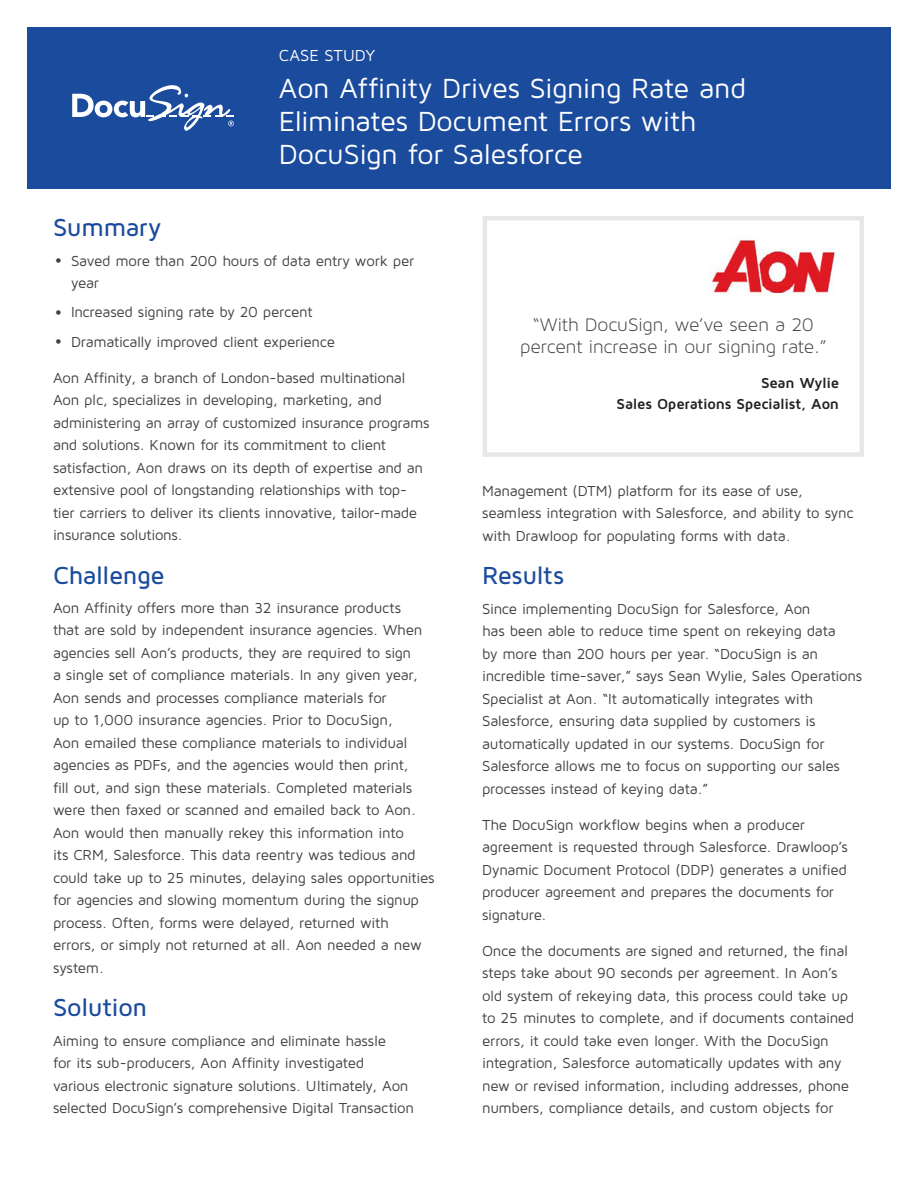
<style>
.page{position:relative;width:918px;height:1188px;background:#fff}
.page>*{position:absolute;margin:0;border:0;box-sizing:border-box;transform-origin:0 0}
.t1{font:28.65px/32.5px "Maven Pro";letter-spacing:-.01em;color:#fff}
.t2{font:500 25.5px "Maven Pro";letter-spacing:-.02em;color:#1b4b9d}
.t3{font:19.5px/22.5px "Maven Pro Light 300";letter-spacing:-.01em;color:#424242;text-align:center}
.t4{font:16.5px "Maven Pro";letter-spacing:-.005em;color:#fff}
.t5{font:15px/22.5px "Maven Pro";letter-spacing:-.02em;color:#424242}
.t6{font:700 15px/21px "Maven Pro";letter-spacing:-.02em;color:#222223;text-align:right}
.s1{font-size:19.5px}
</style>
<div class="page">
<div style="left:27px;top:27px;width:864px;height:162px;background:#1b4b9d"></div>
<svg style="left:72px;top:85px;width:162px;height:46px"></svg>
<div style="left:483px;top:216px;width:381px;height:241px;border:4px solid #e6e7e8"></div>
<img style="left:711px;top:238px;width:124px;height:58px">
<p class="t4" style="left:279px;top:45px;width:98px">CASE STUDY</p>
<h1 class="t1" style="left:279px;top:71px;width:469px">Aon Affinity Drives Signing Rate and<br>Eliminates Document Errors with<br>DocuSign for Salesforce</h1>
<h2 class="t2" style="left:53px;top:212px;width:110px">Summary</h2>
<p class="t5" style="left:71px;top:249px;width:345px;text-indent:-16px"><span class="s1">•</span> Saved more than 200 hours of data entry work per year</p>
<p class="t5" style="left:55px;top:300px;width:260px"><span class="s1">•</span> Increased signing rate by 20 percent</p>
<p class="t5" style="left:55px;top:330px;width:282px"><span class="s1">•</span> Dramatically improved client experience</p>
<p class="t5" style="left:53px;top:366px;width:378px">Aon Affinity, a branch of London-based multinational Aon plc, specializes in developing, marketing, and administering an array of customized insurance programs and solutions. Known for its commitment to client satisfaction, Aon draws on its depth of expertise and an extensive pool of longstanding relationships with top&shy;tier carriers to deliver its clients innovative, tailor-made insurance solutions.</p>
<h2 class="t2" style="left:53px;top:559px;width:113px">Challenge</h2>
<p class="t5" style="left:53px;top:596px;width:383px">Aon Affinity offers more than 32 insurance products<br>that are sold by independent insurance agencies. When agencies sell Aon’s products, they are required to sign<br>a single set of compliance materials. In any given year, Aon sends and processes compliance materials for<br>up to 1,000 insurance agencies. Prior to DocuSign,<br>Aon emailed these compliance materials to individual agencies as PDFs, and the agencies would then print,<br>fill out, and sign these materials. Completed materials were then faxed or scanned and emailed back to Aon.<br>Aon would then manually rekey this information into<br>its CRM, Salesforce. This data reentry was tedious and could take up to 25 minutes, delaying sales opportunities for agencies and slowing momentum during the signup process. Often, forms were delayed, returned with errors, or simply not returned at all. Aon needed a new system.</p>
<h2 class="t2" style="left:53px;top:992px;width:96px">Solution</h2>
<p class="t5" style="left:53px;top:1029px;width:363px">Aiming to ensure compliance and eliminate hassle<br>for its sub-producers, Aon Affinity investigated various electronic signature solutions. Ultimately, Aon selected DocuSign’s comprehensive Digital Transaction</p>
<h3 class="t3" style="left:520px;top:313px;width:308px">“With DocuSign, we’ve seen a 20 percent increase in our signing rate.”</h3>
<p class="t6" style="left:617px;top:371px;width:224px">Sean Wylie<br>Sales Operations Specialist, Aon</p>
<p class="t5" style="left:482px;top:479px;width:373px">Management (DTM) platform for its ease of use, seamless integration with Salesforce, and ability to sync with Drawloop for populating forms with data.</p>
<h2 class="t2" style="left:482px;top:560px;width:84px">Results</h2>
<p class="t5" style="left:482px;top:597px;width:382px">Since implementing DocuSign for Salesforce, Aon<br>has been able to reduce time spent on rekeying data<br>by more than 200 hours per year. “DocuSign is an incredible time-saver,” says Sean Wylie, Sales Operations Specialist at Aon. “It automatically integrates with Salesforce, ensuring data supplied by customers is automatically updated in our systems. DocuSign for Salesforce allows me to focus on supporting our sales processes instead of keying data.”</p>
<p class="t5" style="left:482px;top:813px;width:367px">The DocuSign workflow begins when a producer agreement is requested through Salesforce. Drawloop’s Dynamic Document Protocol (DDP) generates a unified producer agreement and prepares the documents for signature.</p>
<p class="t5" style="left:482px;top:939px;width:374px">Once the documents are signed and returned, the final steps take about 90 seconds per agreement. In Aon’s old system of rekeying data, this process could take up to 25 minutes to complete, and if documents contained errors, it could take even longer. With the DocuSign integration, Salesforce automatically updates with any new or revised information, including addresses, phone numbers, compliance details, and custom objects for</p>
</div>
